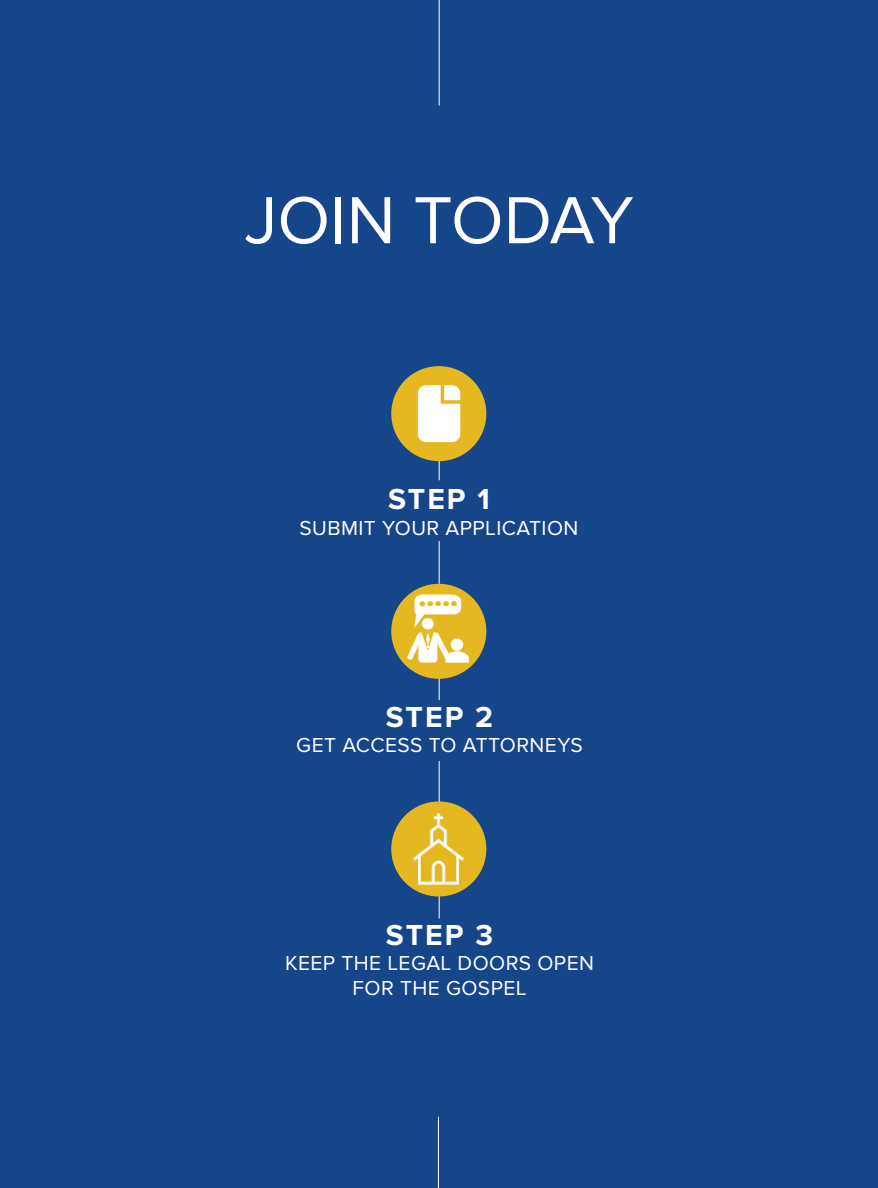
<style>
.page{position:relative;width:878px;height:1188px;background:#16468a}
.page>*{position:absolute;margin:0;border:0;box-sizing:border-box;transform-origin:0 0}
.Headline_-_Align_Lef{font:69px "Proxima Nova";color:#fff}
.t1{font:700 30px "Proxima Nova";letter-spacing:.07em;color:#fff}
.t2{font:21px "Proxima Nova";letter-spacing:.02em;color:#fff}
</style>
<div class="page">
<hr style="left:439px;top:0;width:1px;height:105px;background:#fff">
<hr style="left:439px;top:541px;width:1px;height:43px;background:#fff">
<svg style="left:439px;top:461px;width:1px;height:19px"></svg>
<hr style="left:439px;top:761px;width:1px;height:43px;background:#fff">
<svg style="left:439px;top:679px;width:1px;height:21px"></svg>
<svg style="left:439px;top:897px;width:1px;height:22px"></svg>
<div style="left:391px;top:366px;width:95px;height:95px;background:#e5b721;border-radius:50%"></div>
<div style="left:391px;top:584px;width:95px;height:95px;background:#e5b721;border-radius:50%"></div>
<svg style="left:391px;top:801px;width:95px;height:96px"></svg>
<hr style="left:438px;top:1117px;width:1px;height:71px;background:#fff">
<img style="left:395px;top:805px;width:87px;height:88px">
<img style="left:399px;top:591px;width:76px;height:76px">
<div style="left:418px;top:385px;width:42px;height:57px;background:#fff;border-radius:8px"></div>
<svg style="left:439px;top:385px;width:22px;height:20px"></svg>
<p class="Headline_-_Align_Lef" style="left:244px;top:181px;width:390px">JOIN TODAY</p>
<p class="t1" style="left:388px;top:482px;width:103px">STEP 1</p>
<p class="t2" style="left:299px;top:516px;width:280px">SUBMIT YOUR APPLICATION</p>
<p class="t1" style="left:386px;top:700px;width:109px">STEP 2</p>
<p class="t2" style="left:296px;top:733px;width:288px">GET ACCESS TO ATTORNEYS</p>
<p class="t1" style="left:386px;top:917px;width:109px">STEP 3</p>
<p class="t2" style="left:285px;top:951px;width:310px">KEEP THE LEGAL DOORS OPEN</p>
<p class="t2" style="left:352px;top:976px;width:175px">FOR THE GOSPEL</p>
</div>
